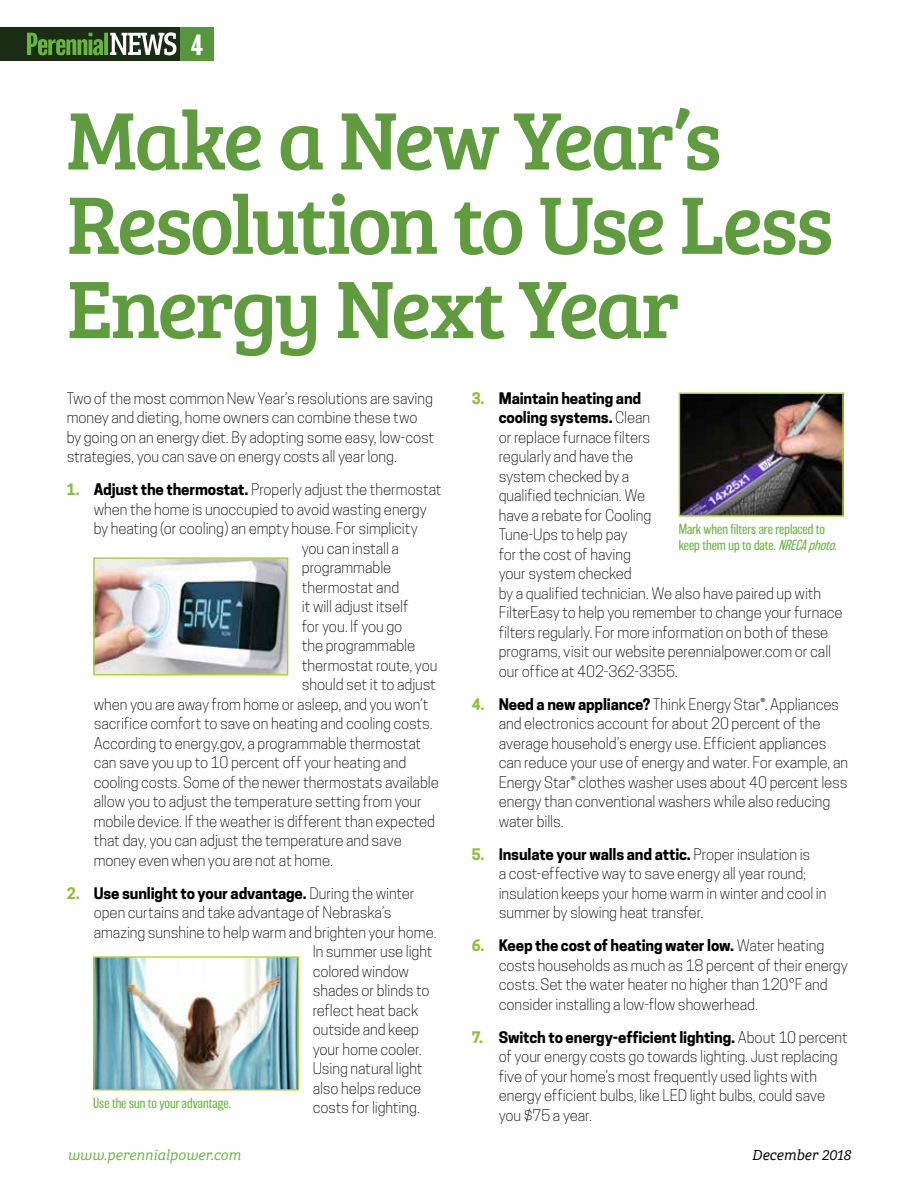
<style>
.page{position:relative;width:918px;height:1188px;background:#fff}
.page>*{position:absolute;margin:0;border:0;box-sizing:border-box;transform-origin:0 0}
.t1{font:84.3px/84.3px "Bree Serif";letter-spacing:-.035em;color:#5f9c3e}
.t2{font:700 27px "Balboa";color:#fff}
.t3{font:300 15px/19.5px "Cooper Hewitt";letter-spacing:-.005em;color:#000}
.t4{font:700 15px "Cooper Hewitt";letter-spacing:-.01em;color:#000}
.t5{font:italic 15px "Bree Serif Lt";color:#69b541}
.t6{font:italic 15px "Bree Serif Lt";color:#000}
.t7{font:200 13.5px/16.2px "Balboa";color:#69b541}
.s1{font-weight:700;color:#8dbf3a}
.s2{font-weight:700}
.s3{color:#8dbf3a}
.s4{font-weight:300}
.s5{font-style:italic}
</style>
<div class="page">
<img style="left:682px;top:395px;width:159px;height:119px">
<div style="left:679px;top:392px;width:165px;height:125px;border:2px solid #b0d236"></div>
<img style="left:96px;top:560px;width:189px;height:113px">
<div style="left:93px;top:557px;width:195px;height:119px;border:2px solid #b0d236"></div>
<img style="left:95px;top:958px;width:202px;height:131px">
<div style="left:93px;top:956px;width:206px;height:135px;border:1px solid #b0d236"></div>
<div style="left:0;top:27px;width:180px;height:34px;background:#1c2d16"></div>
<div style="left:180px;top:27px;width:34px;height:34px;background:#56963f"></div>
<svg style="left:27px;top:32px;width:149px;height:23px"></svg>
<h2 class="t2" style="left:191px;top:29px;width:13px">4</h2>
<h1 class="t1" style="left:67px;top:94px;width:768px">Make a New Year’s<br>Resolution to Use Less<br>Energy Next Year</h1>
<p class="t3" style="left:67px;top:388px;width:369px">Two of the most common New Year’s resolutions are saving money and dieting, home owners can combine these two by going on an energy diet. By adopting some easy, low-cost strategies, you can save on energy costs all year long.</p>
<p class="t3" style="left:67px;top:480px;width:377px"><span class="s1">1.</span> <span class="s2">Adjust the thermostat.</span> Properly adjust the thermostat</p>
<p class="t3" style="left:94px;top:499px;width:335px">when the home is unoccupied to avoid wasting energy</p>
<p class="t3" style="left:94px;top:519px;width:325px">by heating (or cooling) an empty house. For simplicity</p>
<p class="t3" style="left:302px;top:538px;width:99px">you can install a</p>
<p class="t3" style="left:302px;top:558px;width:91px">programmable</p>
<p class="t3" style="left:302px;top:577px;width:99px">thermostat and</p>
<p class="t3" style="left:302px;top:597px;width:108px">it will adjust itself</p>
<p class="t3" style="left:302px;top:616px;width:102px">for you. If you go</p>
<p class="t3" style="left:302px;top:636px;width:115px">the programmable</p>
<p class="t3" style="left:302px;top:655px;width:137px">thermostat route, you</p>
<p class="t3" style="left:302px;top:675px;width:136px">should set it to adjust</p>
<p class="t3" style="left:94px;top:694px;width:336px">when you are away from home or asleep, and you won’t</p>
<p class="t3" style="left:94px;top:714px;width:341px">sacrifice comfort to save on heating and cooling costs.</p>
<p class="t3" style="left:94px;top:733px;width:329px">According to energy.gov, a programmable thermostat</p>
<p class="t3" style="left:94px;top:753px;width:314px">can save you up to 10 percent off your heating and</p>
<p class="t3" style="left:94px;top:772px;width:347px">cooling costs. Some of the newer thermostats available</p>
<p class="t3" style="left:94px;top:792px;width:330px">allow you to adjust the temperature setting from your</p>
<p class="t3" style="left:94px;top:811px;width:343px">mobile device. If the weather is different than expected</p>
<p class="t3" style="left:94px;top:831px;width:310px">that day, you can adjust the temperature and save</p>
<p class="t3" style="left:94px;top:850px;width:241px">money even when you are not at home.</p>
<p class="t4" style="left:67px;top:884px;width:349px"><span class="s3">2.</span> Use sunlight to your advantage. <span class="s4">During the winter</span></p>
<p class="t3" style="left:94px;top:903px;width:299px">open curtains and take advantage of Nebraska’s</p>
<p class="t3" style="left:94px;top:922px;width:344px">amazing sunshine to help warm and brighten your home.</p>
<p class="t3" style="left:313px;top:942px;width:122px">In summer use light</p>
<p class="t3" style="left:313px;top:961px;width:98px">colored window</p>
<p class="t3" style="left:313px;top:981px;width:118px">shades or blinds to</p>
<p class="t3" style="left:313px;top:1000px;width:107px">reflect heat back</p>
<p class="t3" style="left:313px;top:1020px;width:108px">outside and keep</p>
<p class="t3" style="left:313px;top:1039px;width:111px">your home cooler.</p>
<p class="t3" style="left:313px;top:1059px;width:112px">Using natural light</p>
<p class="t3" style="left:313px;top:1078px;width:110px">also helps reduce</p>
<p class="t3" style="left:313px;top:1098px;width:109px">costs for lighting.</p>
<p class="t7" style="left:93px;top:1095px;width:139px">Use the sun to your advantage.</p>
<p class="t3" style="left:499px;top:388px;width:345px;text-indent:-27px"><span class="s1">3.</span> <span class="s2">Maintain heating and<br>cooling systems.</span> Clean<br>or replace furnace filters<br>regularly and have the<br>system checked by a<br>qualified technician. We<br>have a rebate for Cooling<br>Tune-Ups to help pay<br>for the cost of having<br>your system checked<br>by a qualified technician. We also have paired up with<br>FilterEasy to help you remember to change your furnace filters regularly. For more information on both of these programs, visit our website perennialpower.com or call our office at 402-362-3355.</p>
<p class="t3" style="left:499px;top:694px;width:351px;text-indent:-27px"><span class="s1">4.</span> <span class="s2">Need a new appliance?</span> Think Energy Star®. Appliances and electronics account for about 20 percent of the average household’s energy use. Efficient appliances can reduce your use of energy and water. For example, an Energy Star® clothes washer uses about 40 percent less energy than conventional washers while also reducing water bills.</p>
<p class="t3" style="left:499px;top:844px;width:329px;text-indent:-27px"><span class="s1">5.</span> <span class="s2">Insulate your walls and attic.</span> Proper insulation is<br>a cost-effective way to save energy all year round; insulation keeps your home warm in winter and cool in summer by slowing heat transfer.</p>
<p class="t3" style="left:499px;top:936px;width:351px;text-indent:-27px"><span class="s1">6.</span> <span class="s2">Keep the cost of heating water low.</span> Water heating costs households as much as 18 percent of their energy costs. Set the water heater no higher than 120°F and consider installing a low-flow showerhead.</p>
<p class="t3" style="left:499px;top:1027px;width:351px;text-indent:-27px"><span class="s1">7.</span> <span class="s2">Switch to energy-efficient lighting.</span> About 10 percent of your energy costs go towards lighting. Just replacing five of your home’s most frequently used lights with energy efficient bulbs, like LED light bulbs, could save you $75 a year.</p>
<p class="t7" style="left:679px;top:521px;width:163px">Mark when filters are replaced to keep them up to date. <span class="s5">NRECAphoto.</span></p>
<p class="t5" style="left:68px;top:1144px;width:175px">www.perennialpower.com</p>
<p class="t6" style="left:752px;top:1144px;width:100px">December 2018</p>
</div>
